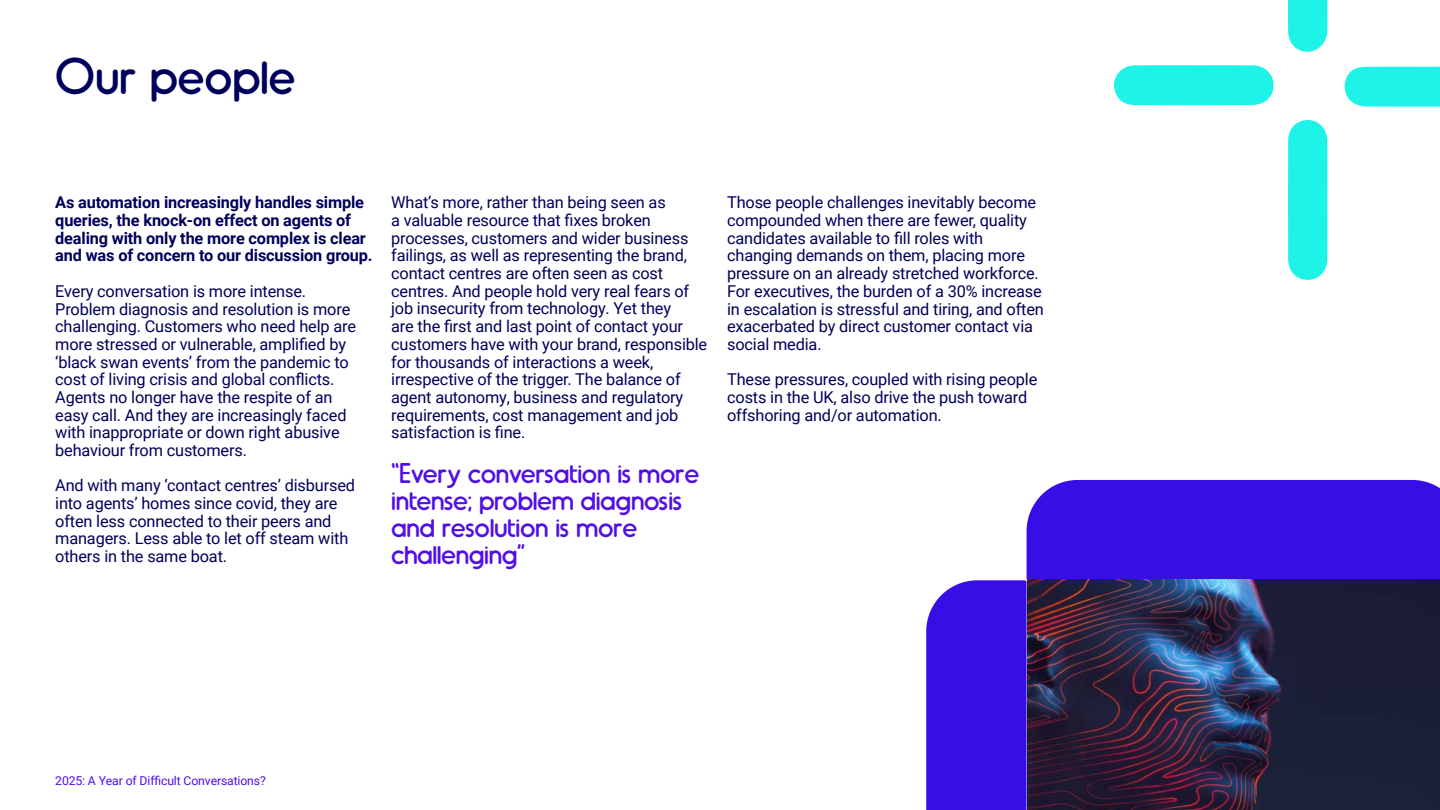
<style>
.page{position:relative;width:1440px;height:810px;background:#fff}
.page>*{position:absolute;margin:0;border:0;box-sizing:border-box;transform-origin:0 0}
.t1{font:48.97px "Oduda";color:#00005c}
.t2{font:27px/27px "Oduda";letter-spacing:-.01em;color:#510ee7}
.t3{font:16.35px/17.7px "Roboto";letter-spacing:-.01em;color:#00005c}
.t4{font:700 16.35px/17.7px "Roboto";letter-spacing:-.01em;color:#00005c}
.t5{font:12.23px "Roboto";letter-spacing:-.01em;color:#510ee7}
</style>
<div class="page">
<svg style="left:926px;top:480px;width:514px;height:330px"></svg>
<img style="left:1027px;top:580px;width:413px;height:230px">
<svg style="left:1288px;top:120px;width:39px;height:160px;background:#2af3e9"></svg>
<svg style="left:1344px;top:67px;width:96px;height:40px;background:#2bf3e9"></svg>
<svg style="left:1114px;top:65px;width:160px;height:40px;background:#2cf3e9"></svg>
<svg style="left:1288px;top:0;width:40px;height:52px;background:#35f4ea"></svg>
<h1 class="t1" style="left:55px;top:46px;width:242px">Our people</h1>
<p class="t4" style="left:55px;top:193px;width:319px">As automation increasingly handles simple queries, the knock-on effect on agents of dealing with only the more complex is clear and was of concern to our discussion group.</p>
<p class="t3" style="left:55px;top:282px;width:302px">Every conversation is more intense.<br>Problem diagnosis and resolution is more challenging. Customers who need help are more stressed or vulnerable, amplified by ‘black swan events’ from the pandemic to cost of living crisis and global conflicts.<br>Agents no longer have the respite of an easy call. And they are increasingly faced with inappropriate or down right abusive behaviour from customers.</p>
<p class="t3" style="left:55px;top:476px;width:301px">And with many ‘contact centres’ disbursed into agents’ homes since covid, they are often less connected to their peers and managers. Less able to let off steam with others in the same boat.</p>
<p class="t3" style="left:391px;top:193px;width:318px">What’s more, rather than being seen as<br>a valuable resource that fixes broken processes, customers and wider business failings, as well as representing the brand, contact centres are often seen as cost centres. And people hold very real fears of job insecurity from technology. Yet they<br>are the first and last point of contact your customers have with your brand, responsible for thousands of interactions a week, irrespective of the trigger. The balance of agent autonomy, business and regulatory requirements, cost management and job satisfaction is fine.</p>
<h2 class="t2" style="left:391px;top:460px;width:310px">“Every conversation is more intense; problem diagnosis and resolution is more challenging”</h2>
<p class="t3" style="left:727px;top:193px;width:318px">Those people challenges inevitably become compounded when there are fewer, quality candidates available to fill roles with changing demands on them, placing more pressure on an already stretched workforce.<br>For executives, the burden of a 30% increase in escalation is stressful and tiring, and often exacerbated by direct customer contact via social media.</p>
<p class="t3" style="left:727px;top:370px;width:312px">These pressures, coupled with rising people costs in the UK, also drive the push toward offshoring and/or automation.</p>
<p class="t5" style="left:55px;top:772px;width:212px">2025: A Year of Difficult Conversations?</p>
</div>
